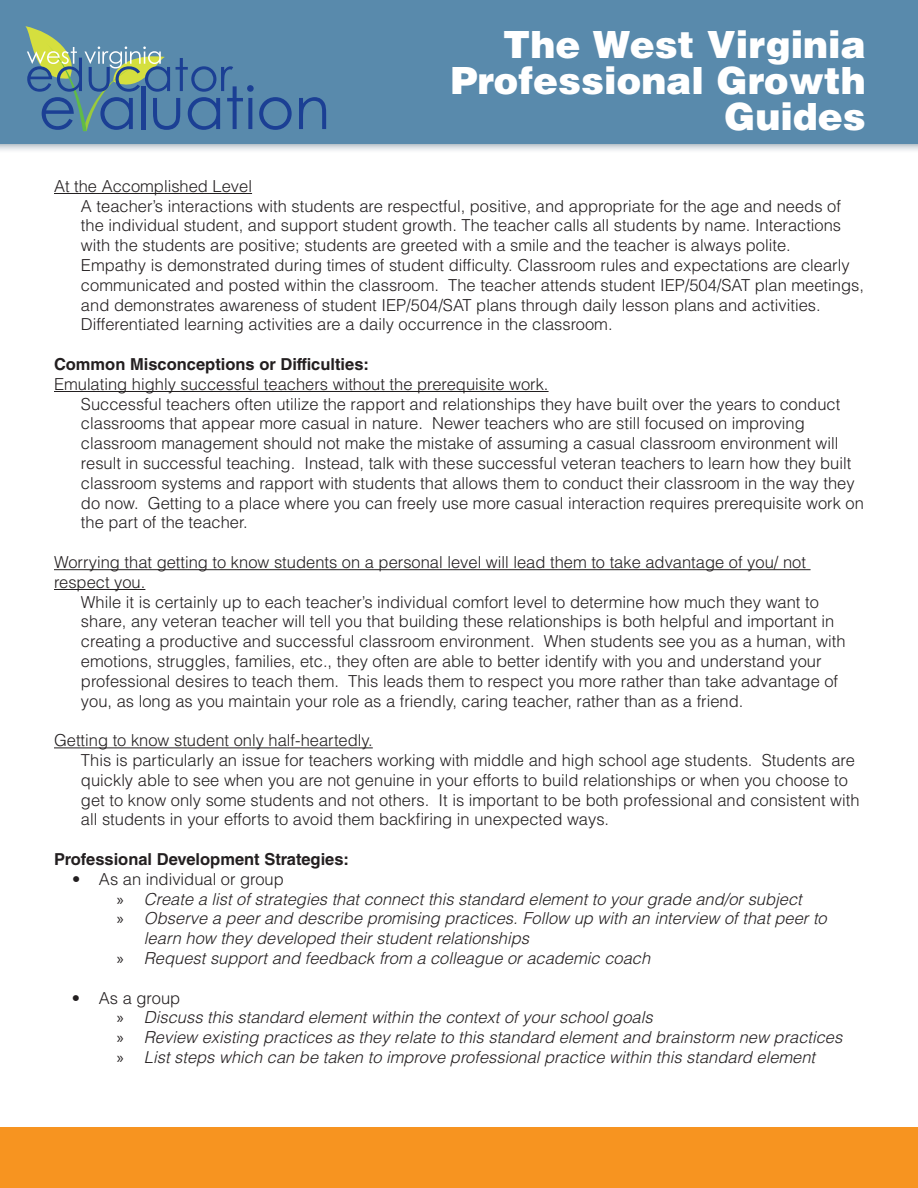
<style>
.page{position:relative;width:918px;height:1188px;background:#fff}
.page>*{position:absolute;margin:0;border:0;box-sizing:border-box;transform-origin:0 0}
.t1{font:900 37.5px/36px "Helvetica LT Std";color:#fff;text-align:right}
.t2{font:300 16.5px/19.8px "Helvetica LT Std";color:#231f20}
.t3{font:italic 300 16.5px/19.8px "Helvetica LT Std";color:#231f20}
.t4{font:700 16.5px "Helvetica LT Std";color:#231f20}
.s1{font-family:"Myriad Pro";font-weight:400;font-style:normal}
.s2{font-style:normal}
</style>
<div class="page">
<div style="left:0;top:0;width:918px;height:154px;background:#415e72;opacity:.75"></div>
<div style="left:0;top:0;width:918px;height:144px;background:#598aac"></div>
<svg style="left:299px;top:97px;width:27px;height:32px"></svg>
<svg style="left:25px;top:26px;width:267px;height:105px"></svg>
<div style="left:0;top:1127px;width:918px;height:61px;background:#f79420"></div>
<hr style="left:54px;top:193px;width:198px;height:1px;background:#231f20">
<hr style="left:54px;top:391px;width:495px;height:1px;background:#231f20">
<hr style="left:54px;top:569px;width:757px;height:1px;background:#231f20">
<hr style="left:54px;top:589px;width:91px;height:1px;background:#231f20">
<hr style="left:54px;top:747px;width:319px;height:1px;background:#231f20">
<h1 class="t1" style="left:451px;top:25px;width:417px">The West Virginia<br>Professional Growth<br>Guides</h1>
<p class="t2" style="left:81px;top:176px;width:784px;text-indent:-27px">At the Accomplished Level<br>A teacher’s interactions with students are respectful, positive, and appropriate for the age and needs of the individual student, and support student growth. The teacher calls all students by name. Interactions with the students are positive; students are greeted with a smile and the teacher is always polite.<br>Empathy is demonstrated during times of student difficulty. Classroom rules and expectations are clearly communicated and posted within the classroom. The teacher attends student IEP/504/SAT plan meetings, and demonstrates awareness of student IEP/504/SAT plans through daily lesson plans and activities.<br>Differentiated learning activities are a daily occurrence in the classroom.</p>
<p class="t4" style="left:54px;top:354px;width:317px">Common Misconceptions or Difficulties:</p>
<p class="t2" style="left:81px;top:374px;width:784px;text-indent:-27px">Emulating highly successful teachers without the prerequisite work.<br>Successful teachers often utilize the rapport and relationships they have built over the years to conduct classrooms that appear more casual in nature. Newer teachers who are still focused on improving classroom management should not make the mistake of assuming a casual classroom environment will result in successful teaching. Instead, talk with these successful veteran teachers to learn how they built classroom systems and rapport with students that allows them to conduct their classroom in the way they do now. Getting to a place where you can freely use more casual interaction requires prerequisite work on the part of the teacher.</p>
<p class="t2" style="left:54px;top:552px;width:753px">Worrying that getting to know students on a personal level will lead them to take advantage of you/ not respect you.</p>
<p class="t2" style="left:81px;top:592px;width:766px">While it is certainly up to each teacher’s individual comfort level to determine how much they want to share, any veteran teacher will tell you that building these relationships is both helpful and important in creating a productive and successful classroom environment. When students see you as a human, with emotions, struggles, families, etc., they often are able to better identify with you and understand your professional desires to teach them. This leads them to respect you more rather than take advantage of you, as long as you maintain your role as a friendly, caring teacher, rather than as a friend.</p>
<p class="t2" style="left:81px;top:730px;width:780px;text-indent:-27px">Getting to know student only half-heartedly.<br>This is particularly an issue for teachers working with middle and high school age students. Students are quickly able to see when you are not genuine in your efforts to build relationships or when you choose to get to know only some students and not others. It is important to be both professional and consistent with all students in your efforts to avoid them backfiring in unexpected ways.</p>
<p class="t4" style="left:54px;top:849px;width:297px">Professional Development Strategies:</p>
<p class="t2" style="left:72px;top:869px;width:213px">• As an individual or group</p>
<p class="t3" style="left:117px;top:889px;width:686px"><span class="s1">»</span> Create a list of strategies that connect this standard element to your grade and/or subject</p>
<p class="t3" style="left:117px;top:909px;width:711px"><span class="s1">»</span> Observe a peer and describe promising practices. Follow up with an interview of that peer to</p>
<p class="t3" style="left:144px;top:929px;width:387px">learn how they developed their student relationships</p>
<p class="t3" style="left:117px;top:948px;width:535px"><span class="s1">»</span> Request support and feedback from a colleague or academic coach</p>
<p class="t3" style="left:117px;top:988px;width:727px;text-indent:-45px"><span class="s2">• As a group<br></span><span class="s1">»</span> Discuss this standard element within the context of your school goals<br><span class="s1">»</span> Review existing practices as they relate to this standard element and brainstorm new practices <span class="s1">»</span> List steps which can be taken to improve professional practice within this standard element</p>
</div>
